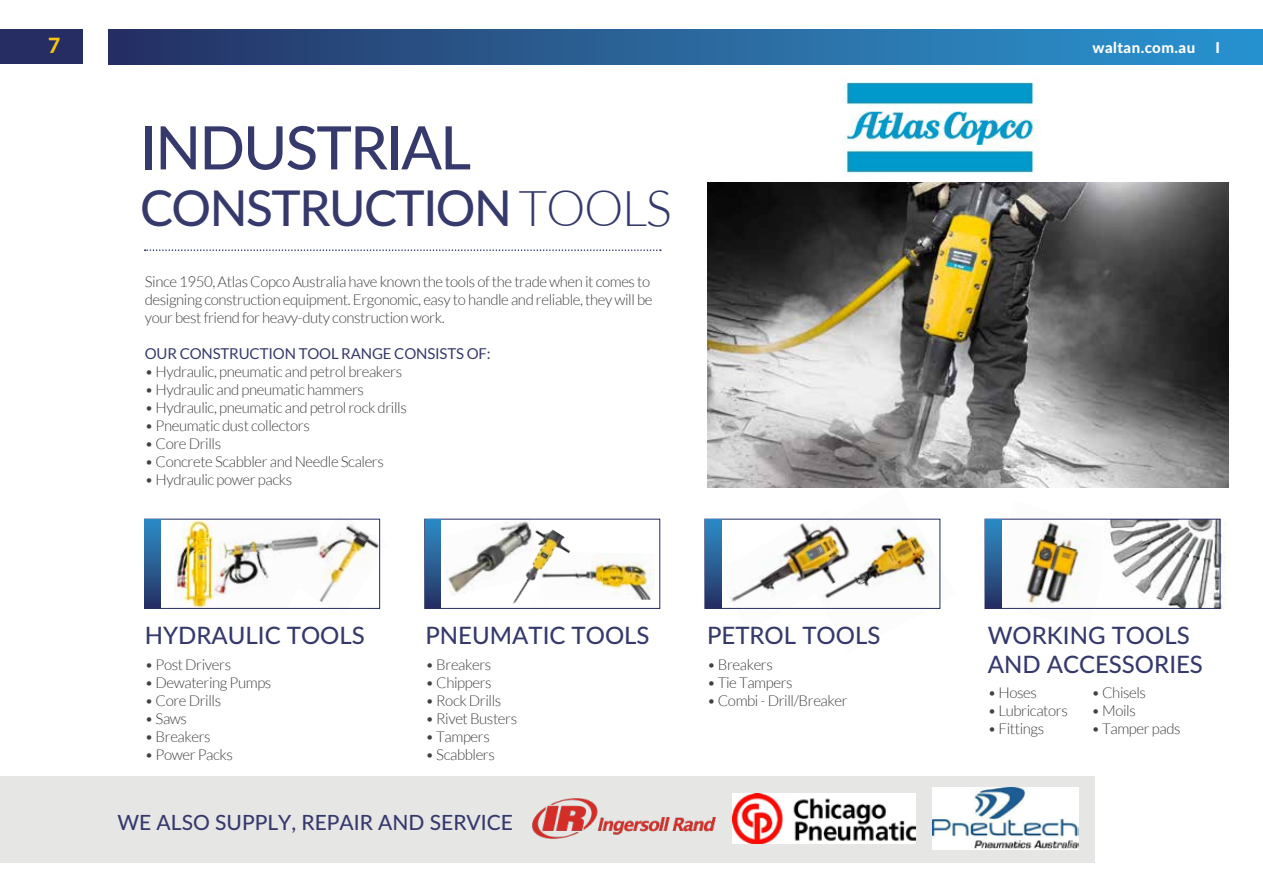
<style>
.page{position:relative;width:1263px;height:893px;background:#fff}
.page>*{position:absolute;margin:0;border:0;box-sizing:border-box;transform-origin:0 0}
.t1{font:500 60px "Lato";letter-spacing:-.03em;color:#35396c}
.t2{font:500 49.5px "Lato";letter-spacing:-.03em;color:#35396c}
.t3{font:500 24px/28.8px "Lato";color:#35396c}
.t4{font:800 21.15px "Lato";color:#fcc214}
.t5{font:500 21px "Lato";color:#35396c}
.t6{font:300 15px/18px "Lato";letter-spacing:-.025em;color:#414042}
.t7{font:15px "Lato";letter-spacing:-.01em;color:#35396c}
.t8{font:800 15px "Lato";letter-spacing:.03em;color:#fff}
.s1{font-weight:300}
</style>
<div class="page">
<img style="left:213px;top:536px;width:81px;height:64px">
<img style="left:174px;top:518px;width:39px;height:89px">
<div style="left:0;top:777px;width:1094px;height:86px;background:#e6e6e5"></div>
<img style="left:526px;top:776px;width:197px;height:63px">
<img style="left:732px;top:794px;width:183px;height:49px">
<img style="left:932px;top:787px;width:147px;height:63px">
<img style="left:790px;top:487px;width:166px;height:122px">
<img style="left:985px;top:518px;width:132px;height:89px">
<img style="left:715px;top:509px;width:145px;height:98px">
<img style="left:583px;top:553px;width:69px;height:47px">
<img style="left:513px;top:518px;width:70px;height:86px">
<img style="left:437px;top:518px;width:101px;height:78px">
<img style="left:294px;top:518px;width:87px;height:91px">
<img style="left:843px;top:82px;width:194px;height:94px">
<svg style="left:145px;top:249px;width:516px;height:2px"></svg>
<div style="left:144px;top:519px;width:236px;height:90px;border:1px solid #242b63"></div>
<img style="left:1104px;top:519px;width:119px;height:89px">
<div style="left:985px;top:519px;width:235px;height:90px;border:1px solid #242b63"></div>
<div style="left:424px;top:519px;width:236px;height:90px;border:1px solid #242b63"></div>
<div style="left:704px;top:519px;width:236px;height:90px;border:1px solid #242b63"></div>
<img style="left:707px;top:183px;width:521px;height:304px">
<div style="left:145px;top:519px;width:16px;height:89px;background:linear-gradient(to bottom,#2d8ec7,#263062)"></div>
<div style="left:425px;top:519px;width:16px;height:89px;background:linear-gradient(to bottom,#2d8ec7,#263062)"></div>
<div style="left:705px;top:519px;width:16px;height:89px;background:linear-gradient(to bottom,#2d8ec7,#263062)"></div>
<div style="left:985px;top:519px;width:16px;height:89px;background:linear-gradient(to bottom,#2d8ec7,#263062)"></div>
<div style="left:108px;top:30px;width:1155px;height:34px;background:linear-gradient(to right,#273264,#2b97d3)"></div>
<div style="left:0;top:30px;width:83px;height:34px;background:#252d63"></div>
<h3 class="t4" style="left:48px;top:29px;width:14px">7</h3>
<p class="t8" style="left:1093px;top:36px;width:104px">waltan.com.au</p>
<p class="t8" style="left:1216px;top:36px;width:6px">I</p>
<h1 class="t1" style="left:140px;top:104px;width:332px">INDUSTRIAL</h1>
<h2 class="t2" style="left:140px;top:173px;width:533px">CONSTRUCTION <span class="s1">TOOLS</span></h2>
<p class="t6" style="left:145px;top:272px;width:509px">Since 1950, Atlas Copco Australia have known the tools of the trade when it comes to designing construction equipment. Ergonomic, easy to handle and reliable, they will be your best friend for heavy-duty construction work.</p>
<p class="t7" style="left:145px;top:345px;width:347px">OUR CONSTRUCTION TOOL RANGE CONSISTS OF:</p>
<p class="t6" style="left:145px;top:362px;width:259px">• Hydraulic, pneumatic and petrol breakers</p>
<p class="t6" style="left:145px;top:380px;width:221px">• Hydraulic and pneumatic hammers</p>
<p class="t6" style="left:145px;top:398px;width:263px">• Hydraulic, pneumatic and petrol rock drills</p>
<p class="t6" style="left:145px;top:416px;width:167px">• Pneumatic dust collectors</p>
<p class="t6" style="left:145px;top:434px;width:78px">• Core Drills</p>
<p class="t6" style="left:145px;top:452px;width:241px">• Concrete Scabbler and Needle Scalers</p>
<p class="t6" style="left:145px;top:470px;width:149px">• Hydraulic power packs</p>
<h3 class="t3" style="left:145px;top:620px;width:222px">HYDRAULIC TOOLS</h3>
<p class="t6" style="left:145px;top:655px;width:88px">• Post Drivers</p>
<p class="t6" style="left:145px;top:673px;width:128px">• Dewatering Pumps</p>
<p class="t6" style="left:145px;top:691px;width:78px">• Core Drills</p>
<p class="t6" style="left:145px;top:709px;width:44px">• Saws</p>
<p class="t6" style="left:145px;top:727px;width:67px">• Breakers</p>
<p class="t6" style="left:145px;top:745px;width:90px">• Power Packs</p>
<h3 class="t3" style="left:425px;top:620px;width:226px">PNEUMATIC TOOLS</h3>
<p class="t6" style="left:425px;top:655px;width:67px">• Breakers</p>
<p class="t6" style="left:425px;top:673px;width:68px">• Chippers</p>
<p class="t6" style="left:425px;top:691px;width:77px">• Rock Drills</p>
<p class="t6" style="left:425px;top:709px;width:93px">• Rivet Busters</p>
<p class="t6" style="left:425px;top:727px;width:66px">• Tampers</p>
<p class="t6" style="left:425px;top:745px;width:71px">• Scabblers</p>
<h3 class="t5" style="left:117px;top:808px;width:397px">WE ALSO SUPPLY, REPAIR AND SERVICE</h3>
<h3 class="t3" style="left:707px;top:620px;width:175px">PETROL TOOLS</h3>
<p class="t6" style="left:707px;top:655px;width:67px">• Breakers</p>
<p class="t6" style="left:707px;top:673px;width:87px">• Tie Tampers</p>
<p class="t6" style="left:707px;top:691px;width:142px">• Combi - Drill/Breaker</p>
<h3 class="t3" style="left:988px;top:620px;width:217px">WORKING TOOLS<br>AND ACCESSORIES</h3>
<p class="t6" style="left:988px;top:684px;width:51px">• Hoses</p>
<p class="t6" style="left:988px;top:702px;width:82px">• Lubricators</p>
<p class="t6" style="left:988px;top:720px;width:58px">• Fittings</p>
<p class="t6" style="left:1091px;top:683px;width:56px">• Chisels</p>
<p class="t6" style="left:1091px;top:701px;width:46px">• Moils</p>
<p class="t6" style="left:1091px;top:719px;width:91px">• Tamper pads</p>
</div>
